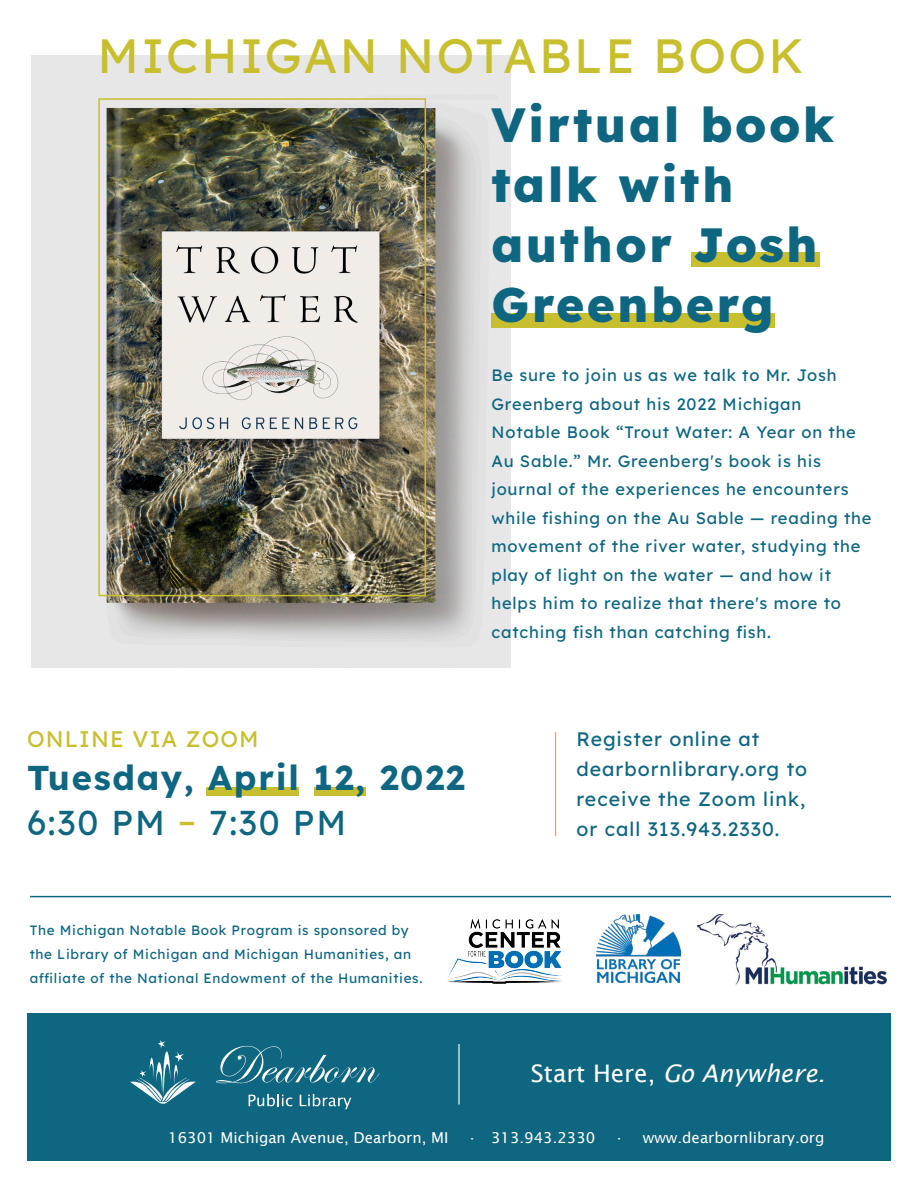
<style>
.page{position:relative;width:918px;height:1188px;background:#fff}
.page>*{position:absolute;margin:0;border:0;box-sizing:border-box;transform-origin:0 0}
.t1{font:800 48.15px/60px "Lexend";letter-spacing:.05em;color:#0f6681}
.t2{font:48.15px "Lexend";letter-spacing:.05em;color:#c7bf2e}
.t3{font:700 34.5px/45px "Lexend";letter-spacing:.05em;color:#0f6681}
.t4{font:italic 24.15px "Lucida Sans";color:#fff}
.t5{font:22.5px "Lexend";letter-spacing:.05em;color:#c7bf2e}
.t6{font:19.5px/30px "Lexend";letter-spacing:.05em;color:#0f6681}
.t7{font:16.5px/28.5px "Lexend";letter-spacing:.05em;color:#0f6681}
.t8{font:15px "Lucida Sans";color:#fff}
.t9{font:13.5px/24px "Lexend";letter-spacing:.05em;color:#0f6681}
.s1{font-weight:400}
.s2{font-weight:400;color:#c7bf2e}
.s3{font-style:normal}
</style>
<div class="page">
<img style="left:32px;top:55px;width:478px;height:613px">
<div style="left:491px;top:313px;width:284px;height:15px;background:#c7bf2e"></div>
<div style="left:691px;top:252px;width:128px;height:15px;background:#c7bf2e"></div>
<div style="left:27px;top:1013px;width:864px;height:148px;background:#0f6681"></div>
<hr style="left:458px;top:1044px;width:2px;height:61px;background:#fff">
<svg style="left:130px;top:1039px;width:66px;height:65px"></svg>
<svg style="left:216px;top:1046px;width:164px;height:37px"></svg>
<svg style="left:249px;top:1094px;width:43px;height:12px"></svg>
<svg style="left:300px;top:1094px;width:51px;height:15px"></svg>
<img style="left:697px;top:915px;width:190px;height:70px">
<img style="left:597px;top:914px;width:83px;height:69px">
<img style="left:448px;top:919px;width:114px;height:64px">
<hr style="left:30px;top:896px;width:861px;height:1px;background:#0f6681">
<div style="left:206px;top:787px;width:93px;height:8px;background:#c7bf2e"></div>
<div style="left:314px;top:787px;width:52px;height:8px;background:#c7bf2e"></div>
<div style="left:98px;top:98px;width:328px;height:498px;border:2px solid #c7bf2e"></div>
<hr style="left:555px;top:732px;width:1px;height:104px;background:#c7bf2e">
<h1 class="t2" style="left:98px;top:21px;width:708px">MICHIGAN NOTABLE BOOK</h1>
<h1 class="t1" style="left:492px;top:92px;width:344px">Virtual book talk with author Josh<br>Greenberg</h1>
<p class="t7" style="left:491px;top:360px;width:381px">Be sure to join us as we talk to Mr. Josh Greenberg about his 2022 Michigan Notable Book “Trout Water: A Year on the Au Sable.” Mr. Greenberg's book is his journal of the experiences he encounters while fishing on the Au Sable — reading the movement of the river water, studying the play of light on the water — and how it helps him to realize that there's more to catching fish than catching fish.</p>
<h3 class="t5" style="left:27px;top:723px;width:233px">ONLINE VIA ZOOM</h3>
<p class="t6" style="left:577px;top:722px;width:232px">Register online at dearbornlibrary.org to receive the Zoom link, or call 313.943.2330.</p>
<h2 class="t3" style="left:27px;top:753px;width:439px">Tuesday, April 12, 2022<br><span class="s1">6:30 PM</span> <span class="s2">–</span> <span class="s1">7:30 PM</span></h2>
<p class="t9" style="left:30px;top:917px;width:394px">The Michigan Notable Book Program is sponsored by the Library of Michigan and Michigan Humanities, an affiliate of the National Endowment of the Humanities.</p>
<h3 class="t4" style="left:531px;top:1060px;width:296px"><span class="s3">Start Here,</span> Go Anywhere.</h3>
<p class="t8" style="left:168px;top:1130px;width:282px">16301 Michigan Avenue, Dearborn, MI</p>
<p class="t8" style="left:467px;top:1130px;width:129px">∙ 313.943.2330</p>
<p class="t8" style="left:614px;top:1130px;width:11px">∙</p>
<p class="t8" style="left:643px;top:1130px;width:183px">www.dearbornlibrary.org</p>
</div>
